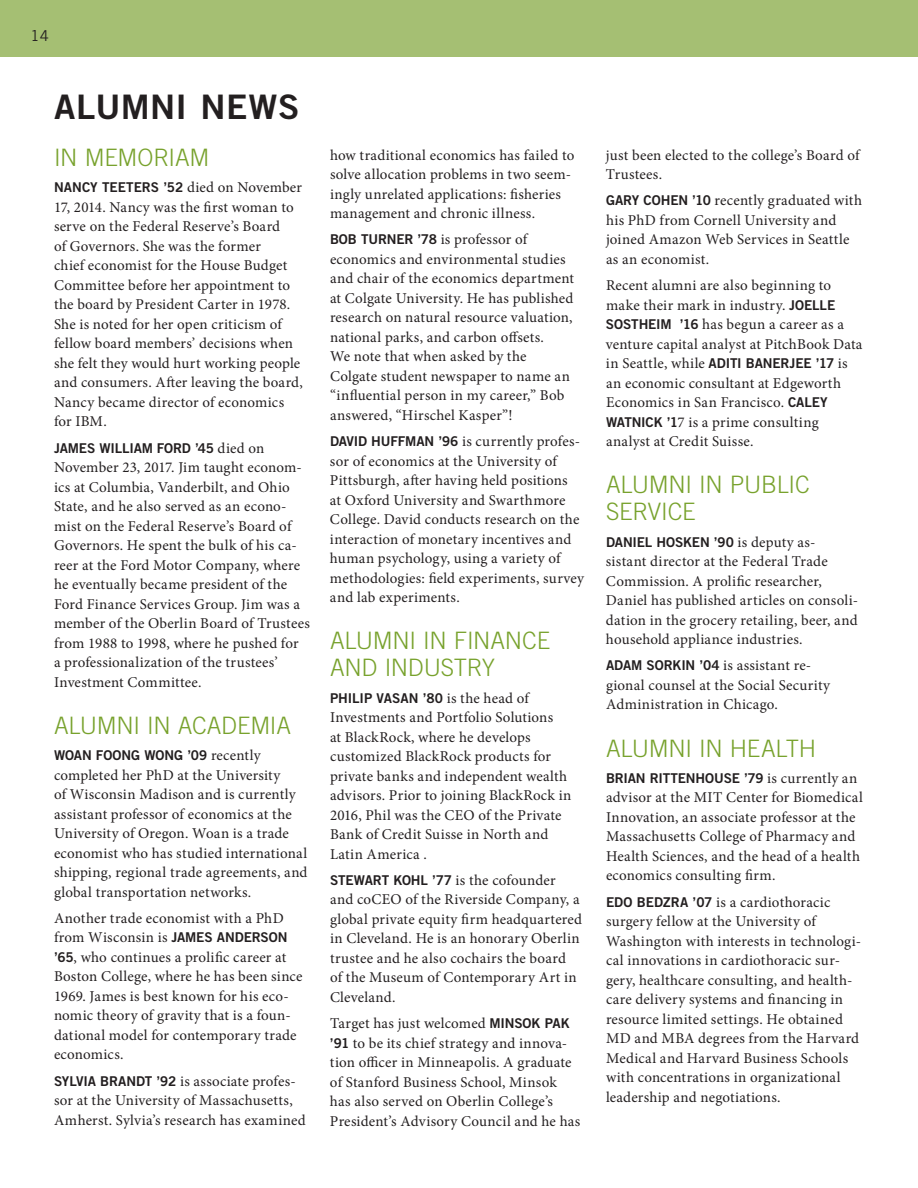
<style>
.page{position:relative;width:918px;height:1188px;background:#fff}
.page>*{position:absolute;margin:0;border:0;box-sizing:border-box;transform-origin:0 0}
.t1{font:33.75px "Trade Gothic LT Std Bd 2";letter-spacing:.01em;color:#231f20}
.t2{font:300 24px/27px "Trade Gothic LT Std";letter-spacing:-.015em;color:#78a22d}
.t3{font:15px/19.5px "Minion Pro";letter-spacing:.015em;color:#231f20}
.t4{font:15px "Trade Gothic LT Std";color:#231f20}
.t5{font:13.5px "Trade Gothic LT Std Bd 2";letter-spacing:-.01em;color:#231f20}
.s1{font-family:"Minion Pro";font-size:15px}
.s2{font-family:"Trade Gothic LT Std Bd 2";font-size:13.5px}
</style>
<div class="page">
<div style="left:0;top:0;width:918px;height:56px;background:#a5bf73"></div>
<p class="t4" style="left:31px;top:26px;width:20px">14</p>
<h2 class="t1" style="left:54px;top:86px;width:247px">ALUMNI NEWS</h2>
<h3 class="t2" style="left:54px;top:144px;width:157px">IN MEMORIAM</h3>
<p class="t5" style="left:54px;top:179px;width:250px">NANCY TEETERS ’52 <span class="s1">died on November</span></p>
<p class="t3" style="left:54px;top:197px;width:251px">17, 2014. Nancy was the first woman to serve on the Federal Reserve’s Board<br>of Governors. She was the former<br>chief economist for the House Budget Committee before her appointment to the board by President Carter in 1978.<br>She is noted for her open criticism of fellow board members’ decisions when she felt they would hurt working people and consumers. After leaving the board, Nancy became director of economics for IBM.</p>
<p class="t5" style="left:54px;top:439px;width:212px">JAMES WILLIAM FORD ’45 <span class="s1">died on</span></p>
<p class="t3" style="left:54px;top:458px;width:257px">November 23, 2017. Jim taught econom&shy;ics at Columbia, Vanderbilt, and Ohio State, and he also served as an econo&shy;mist on the Federal Reserve’s Board of Governors. He spent the bulk of his ca&shy;reer at the Ford Motor Company, where he eventually became president of the Ford Finance Services Group. Jim was a member of the Oberlin Board of Trustees from 1988 to 1998, where he pushed for<br>a professionalization of the trustees’ Investment Committee.</p>
<h3 class="t2" style="left:54px;top:711px;width:239px">ALUMNI IN ACADEMIA</h3>
<p class="t5" style="left:54px;top:747px;width:208px">WOAN FOONG WONG ’09 <span class="s1">recently</span></p>
<p class="t3" style="left:54px;top:765px;width:255px">completed her PhD at the University<br>of Wisconsin Madison and is currently assistant professor of economics at the University of Oregon. Woan is a trade economist who has studied international shipping, regional trade agreements, and global transportation networks.</p>
<p class="t3" style="left:54px;top:908px;width:250px">Another trade economist with a PhD from Wisconsin is <span class="s2">JAMES ANDERSON ’65</span>, who continues a prolific career at Boston College, where he has been since 1969. James is best known for his eco&shy;nomic theory of gravity that is a foun&shy;dational model for contemporary trade economics.</p>
<p class="t3" style="left:54px;top:1071px;width:253px"><span class="s2">SYLVIA BRANDT ’92</span> is associate profes&shy;sor at the University of Massachusetts,<br>Amherst. Sylvia’s research has examined</p>
<p class="t3" style="left:330px;top:145px;width:246px">how traditional economics has failed to solve allocation problems in two seem&shy;ingly unrelated applications: fisheries management and chronic illness.</p>
<p class="t3" style="left:330px;top:230px;width:246px"><span class="s2">BOB TURNER ’78</span> is professor of economics and environmental studies and chair of the economics department at Colgate University. He has published research on natural resource valuation, national parks, and carbon offsets.<br>We note that when asked by the Colgate student newspaper to name an “influential person in my career,” Bob answered, “Hirschel Kasper”!</p>
<p class="t3" style="left:330px;top:432px;width:256px"><span class="s2">DAVID HUFFMAN ’96</span> is currently profes&shy;sor of economics at the University of Pittsburgh, after having held positions<br>at Oxford University and Swarthmore College. David conducts research on the interaction of monetary incentives and human psychology, using a variety of methodologies: field experiments, survey and lab experiments.</p>
<h3 class="t2" style="left:330px;top:627px;width:222px">ALUMNI IN FINANCE<br>AND INDUSTRY</h3>
<p class="t5" style="left:330px;top:689px;width:200px">PHILIP VASAN ’80 <span class="s1">is the head of</span></p>
<p class="t3" style="left:330px;top:708px;width:243px">Investments and Portfolio Solutions<br>at BlackRock, where he develops customized BlackRock products for private banks and independent wealth advisors. Prior to joining BlackRock in 2016, Phil was the CEO of the Private Bank of Credit Suisse in North and Latin America .</p>
<p class="t5" style="left:330px;top:872px;width:227px">STEWART KOHL ’77 <span class="s1">is the cofounder</span></p>
<p class="t3" style="left:330px;top:890px;width:254px">and coCEO of the Riverside Company, a global private equity firm headquartered in Cleveland. He is an honorary Oberlin trustee and he also cochairs the board<br>of the Museum of Contemporary Art in Cleveland.</p>
<p class="t3" style="left:330px;top:1014px;width:252px">Target has just welcomed <span class="s2">MINSOK PAK ’91</span> to be its chief strategy and innova&shy;tion officer in Minneapolis. A graduate of Stanford Business School, Minsok has also served on Oberlin College’s President’s Advisory Council and he has</p>
<p class="t3" style="left:606px;top:145px;width:255px">just been elected to the college’s Board of<br>Trustees.</p>
<p class="t3" style="left:606px;top:191px;width:258px"><span class="s2">GARY COHEN ’10</span> recently graduated with his PhD from Cornell University and joined Amazon Web Services in Seattle as an economist.</p>
<p class="t3" style="left:606px;top:276px;width:258px">Recent alumni are also beginning to make their mark in industry. <span class="s2">JOELLE SOSTHEIM ’16</span> has begun a career as a venture capital analyst at PitchBook Data in Seattle, while <span class="s2">ADITI BANERJEE ’17</span> is an economic consultant at Edgeworth Economics in San Francisco. <span class="s2">CALEY WATNICK ’1</span>7 is a prime consulting analyst at Credit Suisse.</p>
<h3 class="t2" style="left:606px;top:471px;width:205px">ALUMNI IN PUBLIC<br>SERVICE</h3>
<p class="t5" style="left:606px;top:533px;width:211px">DANIEL HOSKEN ’90 <span class="s1">is deputy as-</span></p>
<p class="t3" style="left:606px;top:552px;width:254px">sistant director at the Federal Trade Commission. A prolific researcher, Daniel has published articles on consoli&shy;dation in the grocery retailing, beer, and household appliance industries.</p>
<p class="t3" style="left:606px;top:656px;width:226px"><span class="s2">ADAM SORKIN ’04</span> is assistant re&shy;gional counsel at the Social Security<br>Administration in Chicago.</p>
<h3 class="t2" style="left:606px;top:734px;width:212px">ALUMNI IN HEALTH</h3>
<p class="t5" style="left:606px;top:770px;width:253px">BRIAN RITTENHOUSE ’79 <span class="s1">is currently an</span></p>
<p class="t3" style="left:606px;top:788px;width:258px">advisor at the MIT Center for Biomedical Innovation, an associate professor at the Massachusetts College of Pharmacy and Health Sciences, and the head of a health economics consulting firm.</p>
<p class="t3" style="left:606px;top:892px;width:257px"><span class="s2">EDO BEDZRA ’07</span> is a cardiothoracic surgery fellow at the University of Washington with interests in technologi&shy;cal innovations in cardiothoracic sur&shy;gery, healthcare consulting, and health&shy;care delivery systems and financing in resource limited settings. He obtained MD and MBA degrees from the Harvard Medical and Harvard Business Schools with concentrations in organizational leadership and negotiations.</p>
</div>
